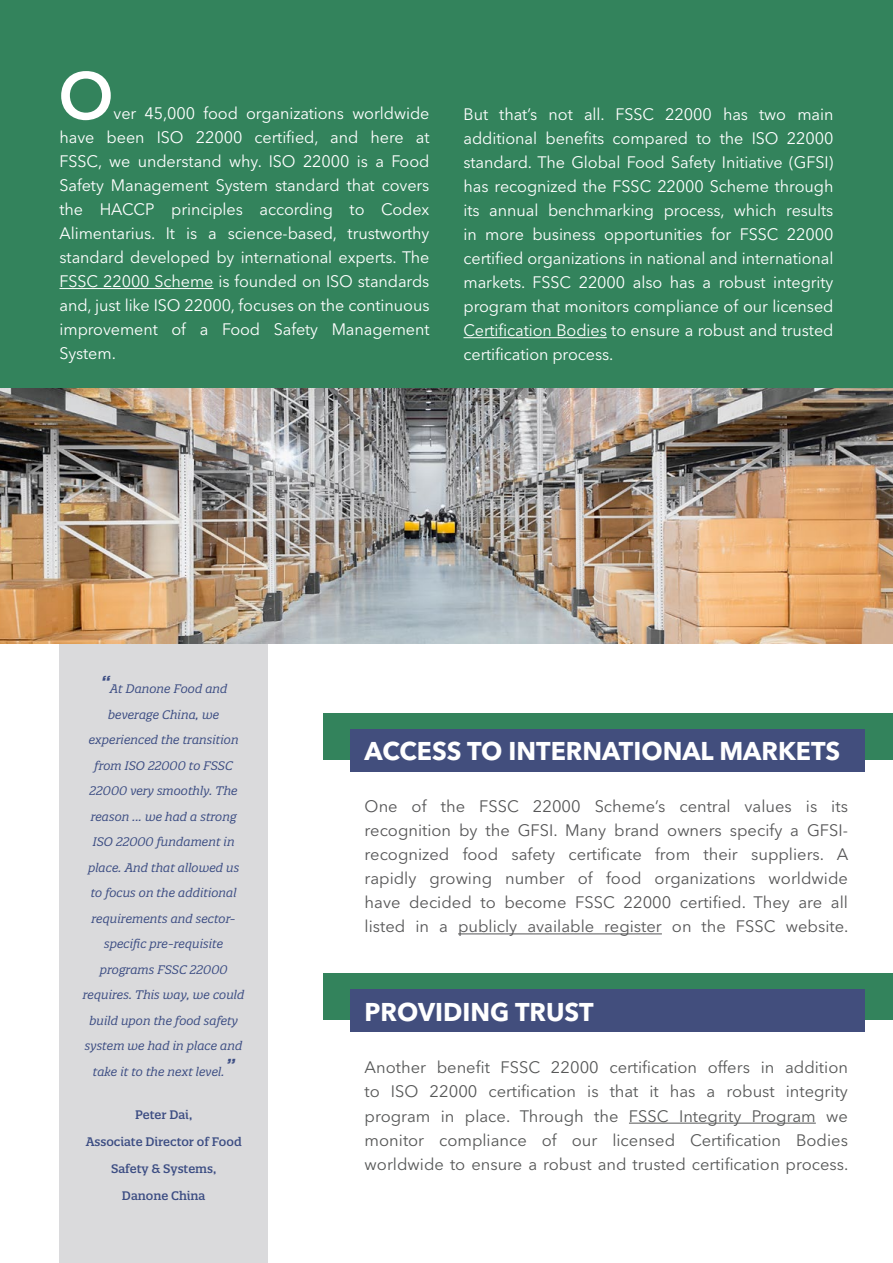
<style>
.page{position:relative;width:893px;height:1263px;background:#fff}
.page>*{position:absolute;margin:0;border:0;box-sizing:border-box;transform-origin:0 0}
.t1{font:800 66px "Avenir LT Std";color:#fff}
.t2{font:700 25.5px "Avenir Next LT Pro";color:#fff}
.t3{font:16.5px/24px "Avenir Next LT Pro";letter-spacing:-.005em;color:#fff;text-align:justify}
.t4{font:16.5px/24px "Avenir Next LT Pro";color:#565657;text-align:justify}
.t5{font:16.5px/24px "Avenir Next LT Pro";color:#565757;text-align:justify}
.t6{font:italic 12px/25.5px "Quatro Slab";color:#3c4d83;text-align:center}
.t7{font:500 12px "Quatro Slab";color:#3c4d83}
.s1{font-size:22.5px}
</style>
<div class="page">
<div style="left:0;top:0;width:893px;height:600px;background:#33835c"></div>
<div style="left:60px;top:640px;width:208px;height:623px;background:#dadadc"></div>
<hr style="left:60px;top:288px;width:153px;height:1px;background:#fff">
<hr style="left:463px;top:337px;width:144px;height:1px;background:#fff">
<img style="left:0;top:388px;width:893px;height:255px">
<div style="left:323px;top:713px;width:570px;height:47px;background:#33835c"></div>
<div style="left:350px;top:729px;width:514px;height:43px;background:#424e7d"></div>
<div style="left:323px;top:973px;width:570px;height:47px;background:#33835c"></div>
<div style="left:350px;top:989px;width:514px;height:43px;background:#424e7d"></div>
<hr style="left:458px;top:933px;width:204px;height:1px;background:#565657">
<hr style="left:629px;top:1123px;width:187px;height:1px;background:#565757">
<h1 class="t1" style="left:58px;top:57px;width:56px">O</h1>
<p class="t3" style="left:60px;top:101px;width:371px;text-indent:54px">ver 45,000 food organizations worldwide have been ISO 22000 certified, and here at FSSC, we understand why. ISO 22000 is a Food Safety Management System standard that covers the HACCP principles according to Codex Alimentarius. It is a science-based, trustworthy standard developed by international experts. The FSSC 22000 Scheme is founded on ISO standards and, just like ISO 22000, focuses on the continuous improvement of a Food Safety Management System.</p>
<p class="t3" style="left:463px;top:102px;width:371px">But that’s not all. FSSC 22000 has two main additional benefits compared to the ISO 22000 standard. The Global Food Safety Initiative (GFSI) has recognized the FSSC 22000 Scheme through its annual benchmarking process, which results in more business opportunities for FSSC 22000 certified organizations in national and international markets. FSSC 22000 also has a robust integrity program that monitors compliance of our licensed Certification Bodies to ensure a robust and trusted certification process.</p>
<p class="t6" style="left:83px;top:676px;width:163px"><span class="s1">“</span>At Danone Food and beverage China, we experienced the transition from ISO 22000 to FSSC<br>22000 very smoothly. The reason ... we had a strong<br>ISO 22000 fundament in place. And that allowed us to focus on the additional requirements and sector&shy;specific pre-requisite programs FSSC 22000 requires. This way, we could build upon the food safety system we had in place and take it to the next level.<span class="s1">”</span></p>
<p class="t7" style="left:135px;top:1107px;width:59px">Peter Dai,</p>
<p class="t7" style="left:86px;top:1134px;width:158px">Associate Director of Food</p>
<p class="t7" style="left:111px;top:1161px;width:107px">Safety &amp; Systems,</p>
<p class="t7" style="left:122px;top:1188px;width:85px">Danone China</p>
<h2 class="t2" style="left:365px;top:735px;width:477px">ACCESS TO INTERNATIONAL MARKETS</h2>
<p class="t4" style="left:365px;top:794px;width:485px">One of the FSSC 22000 Scheme’s central values is its recognition by the GFSI. Many brand owners specify a GFSI&shy;recognized food safety certificate from their suppliers. A rapidly growing number of food organizations worldwide have decided to become FSSC 22000 certified. They are all listed in a publicly available register on the FSSC website.</p>
<h2 class="t2" style="left:365px;top:996px;width:230px">PROVIDING TRUST</h2>
<p class="t5" style="left:365px;top:1056px;width:485px">Another benefit FSSC 22000 certification offers in addition to ISO 22000 certification is that it has a robust integrity program in place. Through the FSSC Integrity Program we monitor compliance of our licensed Certification Bodies worldwide to ensure a robust and trusted certification process.</p>
</div>
